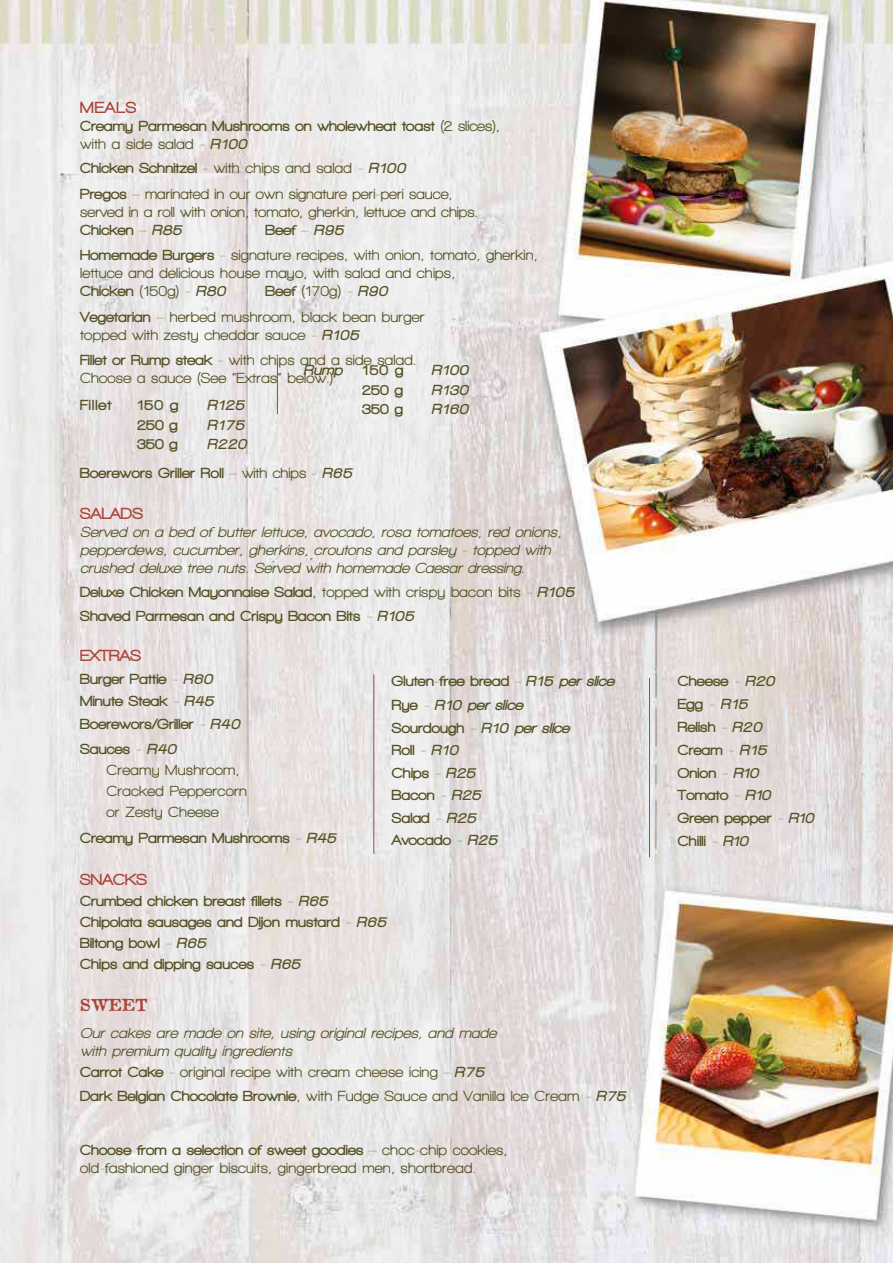
<style>
.page{position:relative;width:893px;height:1263px;background:#fff}
.page>*{position:absolute;margin:0;border:0;box-sizing:border-box;transform-origin:0 0}
.t1{font:900 16.5px "Walkway";letter-spacing:.015em;color:#ab453a}
.t2{font:16.35px "Attic";letter-spacing:.015em;color:#ab453a}
.t3{font:800 15px/25.5px "Walkway";letter-spacing:.015em;color:#565024}
.t4{font:900 15px/22.8px "Walkway";letter-spacing:.015em;color:#565024}
.t5{font:italic 800 15px/18px "Walkway";letter-spacing:.015em;color:#565024}
.t6{font:italic 900 15px/22.6px "Walkway";letter-spacing:.015em;color:#565024}
.t7{font:italic 900 15px "Walkway";letter-spacing:.07em;color:#565024}
.s1{font-weight:800}
.s2{font-style:italic}
.s3{font-weight:900}
.s4{font-weight:900;font-style:italic}
.s5{font-style:normal}
</style>
<div class="page">
<img style="left:0;top:0;width:893px;height:1263px">
<hr style="left:373px;top:674px;width:1px;height:180px;background:#ab453a">
<hr style="left:277px;top:363px;width:1px;height:51px;background:#ab453a">
<hr style="left:649px;top:678px;width:1px;height:179px;background:#ab453a">
<p class="t1" style="left:80px;top:99px;width:58px">MEALS</p>
<p class="t4" style="left:80px;top:117px;width:421px;line-height:18px">Creamy Parmesan Mushrooms on wholewheat toast <span class="s1">(2 slices), with a side salad</span> <span class="s2">- R100</span></p>
<p class="t3" style="left:80px;top:155px;width:374px"><span class="s3">Chicken Schnitzel</span> - with chips and salad <span class="s4">- R100<br></span><span class="s3">Pregos</span> – marinated in our own signature peri-peri sauce,</p>
<p class="t3" style="left:80px;top:202px;width:399px;line-height:18px">served in a roll with onion, tomato, gherkin, lettuce and chips.<br><span class="s3">Chicken</span> – <span class="s4">R85</span></p>
<p class="t3" style="left:80px;top:217px;width:459px;text-indent:185px"><span class="s3">Beef</span> – <span class="s4">R95<br></span><span class="s3">Homemade Burgers</span> - signature recipes, with onion, tomato, gherkin,</p>
<p class="t3" style="left:80px;top:264px;width:377px;line-height:18px">lettuce and delicious house mayo, with salad and chips,<br><span class="s3">Chicken</span> (150g) <span class="s4">- R80</span></p>
<p class="t3" style="left:80px;top:278px;width:346px;text-indent:185px"><span class="s3">Beef</span> (170g) <span class="s4">- R90<br></span><span class="s3">Vegetarian</span> – herbed mushroom, black bean burger</p>
<p class="t3" style="left:80px;top:322px;width:338px">topped with zesty cheddar sauce <span class="s4">- R105<br></span><span class="s3">Fillet or Rump steak</span> - with chips and a side salad.</p>
<p class="t3" style="left:80px;top:365px;width:255px">Choose a sauce (See “Extras” below.)</p>
<p class="t4" style="left:80px;top:394px;width:33px">Fillet</p>
<p class="t4" style="left:137px;top:394px;width:42px">150 g</p>
<p class="t7" style="left:207px;top:397px;width:38px">R125</p>
<p class="t4" style="left:137px;top:413px;width:42px">250 g</p>
<p class="t7" style="left:207px;top:417px;width:38px">R175</p>
<p class="t4" style="left:137px;top:433px;width:42px">350 g</p>
<p class="t7" style="left:304px;top:362px;width:40px">Rump</p>
<p class="t4" style="left:362px;top:358px;width:42px">150 g</p>
<p class="t7" style="left:431px;top:362px;width:38px">R100</p>
<p class="t4" style="left:362px;top:378px;width:42px">250 g</p>
<p class="t7" style="left:431px;top:381px;width:38px">R130</p>
<p class="t4" style="left:362px;top:397px;width:42px">350 g</p>
<p class="t7" style="left:431px;top:401px;width:38px">R160</p>
<p class="t4" style="left:80px;top:430px;width:273px;line-height:28.5px;text-indent:127px"><span class="s2">R220<br></span>Boerewors Griller Roll <span class="s1">– with chips -</span> <span class="s2">R65</span></p>
<p class="t1" style="left:80px;top:504px;width:64px">SALADS</p>
<p class="t5" style="left:80px;top:523px;width:483px">Served on a bed of butter lettuce, avocado, rosa tomatoes, red onions, pepperdews, cucumber, gherkins, croutons and parsley - topped with crushed deluxe tree nuts. Served with homemade Caesar dressing.</p>
<p class="t4" style="left:80px;top:580px;width:495px;line-height:24px">Deluxe Chicken Mayonnaise Salad<span class="s1">, topped with crispy bacon bits</span> <span class="s2">- R105<br></span>Shaved Parmesan and Crispy Bacon Bits <span class="s2">- R105</span></p>
<p class="t1" style="left:80px;top:647px;width:63px">EXTRAS</p>
<p class="t4" style="left:80px;top:667px;width:161px">Burger Pattie <span class="s2">- R60<br></span>Minute Steak <span class="s2">- R45<br></span>Boerewors/Griller <span class="s2">- R40</span></p>
<p class="t3" style="left:107px;top:739px;width:142px;line-height:21px;text-indent:-26px"><span class="s3">Sauces</span> <span class="s4">- R40<br></span>Creamy Mushroom,<br>Cracked Peppercorn or Zesty Cheese</p>
<p class="t4" style="left:80px;top:826px;width:257px">Creamy Parmesan Mushrooms <span class="s2">- R45</span></p>
<p class="t1" style="left:80px;top:871px;width:68px">SNACKS</p>
<p class="t4" style="left:80px;top:890px;width:307px;line-height:21px">Crumbed chicken breast fillets <span class="s2">- R65<br></span>Chipolata sausages and Dijon mustard <span class="s2">- R65<br></span>Biltong bowl <span class="s2">- R65<br></span>Chips and dipping sauces <span class="s2">- R65</span></p>
<p class="t2" style="left:80px;top:996px;width:69px">SWEET</p>
<p class="t5" style="left:80px;top:1024px;width:418px">Our cakes are made on site, using original recipes, and made with premium quality ingredients</p>
<p class="t3" style="left:80px;top:1060px;width:547px;line-height:24px"><span class="s3">Carrot Cake</span> - original recipe with cream cheese icing <span class="s4">- R75<br></span><span class="s3">Dark Belgian Chocolate Brownie</span>, with Fudge Sauce and Vanilla Ice Cream <span class="s4">- R75</span></p>
<p class="t6" style="left:392px;top:670px;width:224px"><span class="s5">Gluten-free bread</span> - R15 per slice<br><span class="s5">Rye</span> - R10 per slice<br><span class="s5">Sourdough</span> - R10 per slice<br><span class="s5">Roll</span> - R10<br><span class="s5">Chips</span> - R25<br><span class="s5">Bacon</span> - R25<br><span class="s5">Salad</span> - R25<br><span class="s5">Avocado</span> - R25</p>
<p class="t4" style="left:678px;top:670px;width:137px">Cheese <span class="s2">- R20<br></span>Egg <span class="s2">- R15<br></span>Relish <span class="s2">- R20<br></span>Cream <span class="s2">- R15<br></span>Onion <span class="s2">- R10<br></span>Tomato <span class="s2">- R10<br></span>Green pepper <span class="s2">- R10<br></span>Chilli <span class="s2">- R10</span></p>
<p class="t3" style="left:80px;top:1141px;width:429px;line-height:18px"><span class="s3">Choose from a selection of sweet goodies</span> – choc-chip cookies, old-fashioned ginger biscuits, gingerbread men, shortbread.</p>
</div>
